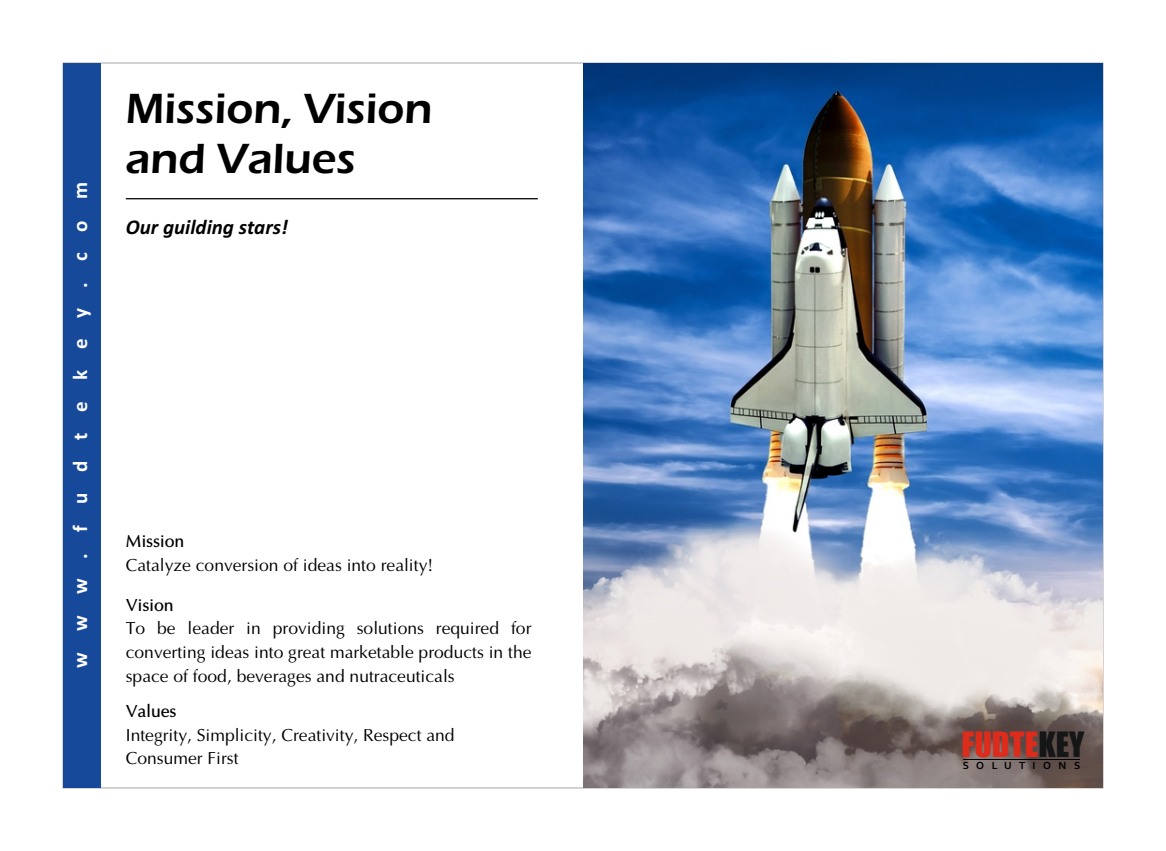
<style>
.page{position:relative;width:1166px;height:851px;background:#fff}
.page>*{position:absolute;margin:0;border:0;box-sizing:border-box;transform-origin:0 0}
.t1{font:600 43.75px/49.7px "Eras ITC";color:#000}
.t2{font:32.2px "Impact";color:#dd2b1c}
.t3{font:italic 700 21px "Calibri";color:#000}
.t4{font:700 21px "Calibri";letter-spacing:1.005em;color:#fff}
.t5{font:700 17.5px/23.8px "Optima";color:#000}
.t6{font:700 10.85px "Corbel";letter-spacing:.68em;color:#000}
.s1{color:#151616}
</style>
<div class="page">
<img style="left:583px;top:63px;width:519px;height:725px">
<hr style="left:126px;top:198px;width:412px;height:1px;background:#000">
<div style="left:63px;top:63px;width:38px;height:725px;background:#17499a"></div>
<hr style="left:963px;top:759px;width:116px;height:1px;background:#000">
<p class="t4" style="left:71px;top:667px;width:487px;rotate:-90deg">www.fudtekey.com</p>
<h1 class="t1" style="left:126px;top:88px;width:308px">Mission, Vision and Values</h1>
<p class="t3" style="left:126px;top:218px;width:164px">Our guilding stars!</p>
<p class="t5" style="left:126px;top:531px;width:309px">Mission<br>Catalyze conversion of ideas into reality!</p>
<p class="t5" style="left:126px;top:594px;width:49px">Vision</p>
<p class="t5" style="left:126px;top:618px;width:407px;text-align:justify">To be leader in providing solutions required for converting ideas into great marketable products in the space of food, beverages and nutraceuticals</p>
<p class="t5" style="left:126px;top:700px;width:330px">Values<br>Integrity, Simplicity, Creativity, Respect and<br>Consumer First</p>
<h2 class="t2" style="left:961px;top:731px;width:124px">FUDTE<span class="s1">KEY</span></h2>
<p class="t6" style="left:962px;top:760px;width:119px">SOLUTIONS</p>
</div>
